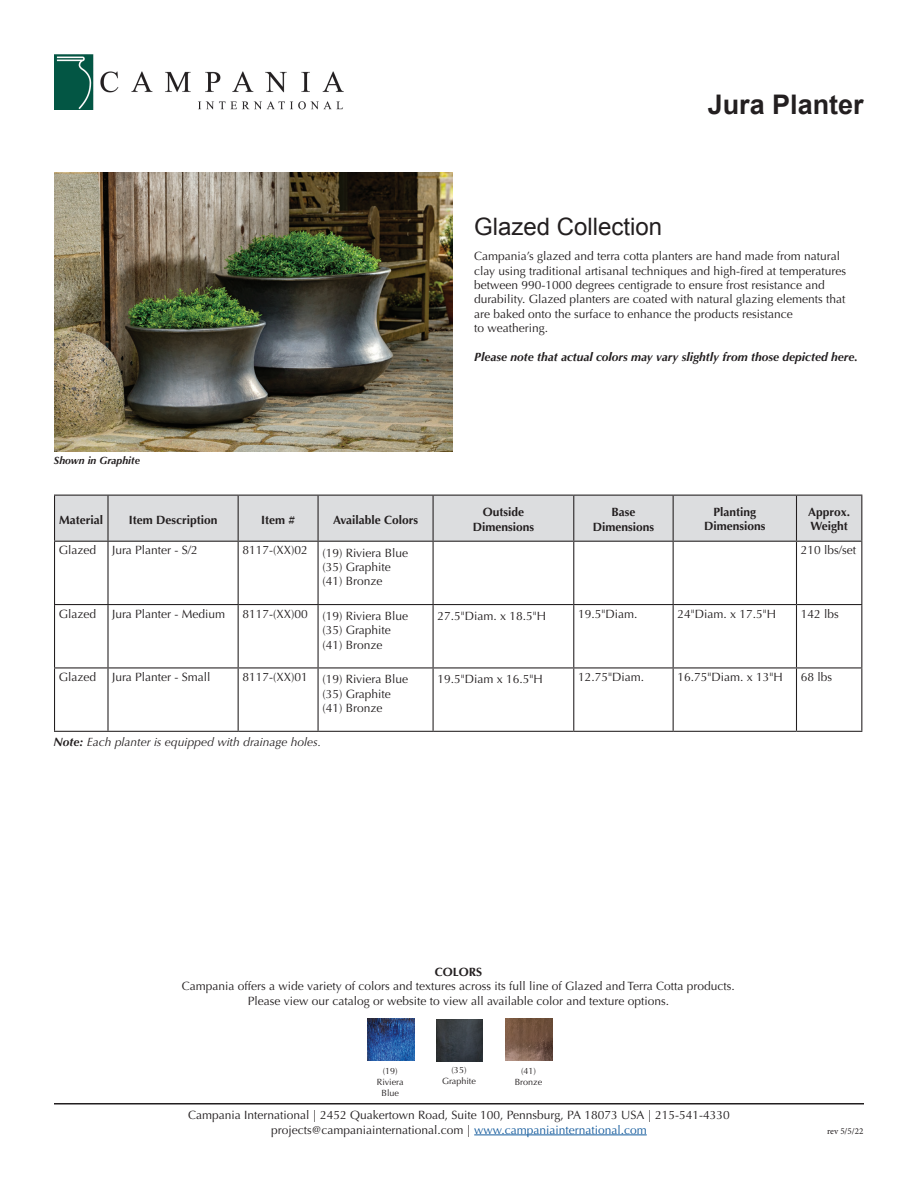
<style>
.page{position:relative;width:918px;height:1188px;background:#fff}
.page>*{position:absolute;margin:0;border:0;box-sizing:border-box;transform-origin:0 0}
.t1{font:700 27px "Arial";color:#231f20}
.t2{font:24px "Arial";color:#231f20}
.t3{font:12px/14.4px "Optima";color:#231f20}
.t4{font:700 12px/14.4px "Optima";color:#231f20;text-align:center}
.t5{font:italic 700 12px "Optima";color:#231f20}
.t6{font:italic 12px "Optima";color:#231f20}
.t7{font:italic 700 10.5px "Optima";color:#231f20}
.t8{font:9px/10.8px "Optima";color:#231f20;text-align:center}
.t9{font:9px "Minion Pro";color:#231f20}
.s1{font-weight:700}
.s2{color:#175d9e}
</style>
<div class="page">
<hr style="left:474px;top:1135px;width:173px;height:1px;background:#175d9e">
<hr style="left:54px;top:1103px;width:810px;height:2px;background:#231f20">
<img style="left:55px;top:54px;width:288px;height:56px">
<img style="left:54px;top:173px;width:399px;height:278px">
<div style="left:55px;top:496px;width:806px;height:45px;background:#dcdddf"></div>
<hr style="left:54px;top:495px;width:54px;height:1px;background:#231f20">
<hr style="left:54px;top:496px;width:1px;height:45px;background:#231f20">
<hr style="left:108px;top:495px;width:130px;height:1px;background:#231f20">
<hr style="left:107px;top:496px;width:2px;height:45px;background:#231f20">
<hr style="left:238px;top:495px;width:80px;height:1px;background:#231f20">
<hr style="left:238px;top:496px;width:1px;height:45px;background:#231f20">
<hr style="left:318px;top:495px;width:115px;height:1px;background:#231f20">
<hr style="left:318px;top:496px;width:1px;height:45px;background:#231f20">
<hr style="left:433px;top:495px;width:141px;height:1px;background:#231f20">
<hr style="left:433px;top:496px;width:1px;height:45px;background:#231f20">
<hr style="left:574px;top:495px;width:99px;height:1px;background:#231f20">
<hr style="left:573px;top:496px;width:1px;height:45px;background:#231f20">
<hr style="left:673px;top:495px;width:124px;height:1px;background:#231f20">
<hr style="left:673px;top:496px;width:1px;height:45px;background:#231f20">
<hr style="left:796px;top:495px;width:66px;height:1px;background:#231f20">
<hr style="left:796px;top:496px;width:1px;height:45px;background:#231f20">
<hr style="left:861px;top:496px;width:1px;height:45px;background:#231f20">
<hr style="left:54px;top:541px;width:54px;height:1px;background:#231f20">
<hr style="left:54px;top:542px;width:1px;height:62px;background:#231f20">
<hr style="left:108px;top:541px;width:130px;height:1px;background:#231f20">
<hr style="left:107px;top:542px;width:2px;height:62px;background:#231f20">
<hr style="left:238px;top:541px;width:80px;height:1px;background:#231f20">
<hr style="left:238px;top:542px;width:1px;height:62px;background:#231f20">
<hr style="left:318px;top:541px;width:115px;height:1px;background:#231f20">
<hr style="left:318px;top:542px;width:1px;height:62px;background:#231f20">
<hr style="left:433px;top:541px;width:141px;height:1px;background:#231f20">
<hr style="left:433px;top:542px;width:1px;height:62px;background:#231f20">
<hr style="left:574px;top:541px;width:99px;height:1px;background:#231f20">
<hr style="left:573px;top:542px;width:1px;height:62px;background:#231f20">
<hr style="left:673px;top:541px;width:124px;height:1px;background:#231f20">
<hr style="left:673px;top:542px;width:1px;height:62px;background:#231f20">
<hr style="left:796px;top:541px;width:66px;height:1px;background:#231f20">
<hr style="left:796px;top:542px;width:1px;height:62px;background:#231f20">
<hr style="left:861px;top:542px;width:1px;height:62px;background:#231f20">
<hr style="left:54px;top:604px;width:54px;height:1px;background:#231f20">
<hr style="left:54px;top:605px;width:1px;height:62px;background:#231f20">
<hr style="left:108px;top:604px;width:130px;height:1px;background:#231f20">
<hr style="left:107px;top:605px;width:2px;height:62px;background:#231f20">
<hr style="left:238px;top:604px;width:80px;height:1px;background:#231f20">
<hr style="left:238px;top:605px;width:1px;height:62px;background:#231f20">
<hr style="left:318px;top:604px;width:115px;height:1px;background:#231f20">
<hr style="left:318px;top:605px;width:1px;height:62px;background:#231f20">
<hr style="left:433px;top:604px;width:141px;height:1px;background:#231f20">
<hr style="left:433px;top:605px;width:1px;height:62px;background:#231f20">
<hr style="left:574px;top:604px;width:99px;height:1px;background:#231f20">
<hr style="left:573px;top:605px;width:1px;height:62px;background:#231f20">
<hr style="left:673px;top:604px;width:124px;height:1px;background:#231f20">
<hr style="left:673px;top:605px;width:1px;height:62px;background:#231f20">
<hr style="left:796px;top:604px;width:66px;height:1px;background:#231f20">
<hr style="left:796px;top:605px;width:1px;height:62px;background:#231f20">
<hr style="left:861px;top:605px;width:1px;height:62px;background:#231f20">
<hr style="left:54px;top:667px;width:54px;height:1px;background:#231f20">
<hr style="left:54px;top:668px;width:1px;height:63px;background:#231f20">
<hr style="left:108px;top:667px;width:130px;height:1px;background:#231f20">
<hr style="left:107px;top:668px;width:2px;height:63px;background:#231f20">
<hr style="left:238px;top:667px;width:80px;height:1px;background:#231f20">
<hr style="left:238px;top:668px;width:1px;height:63px;background:#231f20">
<hr style="left:318px;top:667px;width:115px;height:1px;background:#231f20">
<hr style="left:318px;top:668px;width:1px;height:63px;background:#231f20">
<hr style="left:433px;top:667px;width:141px;height:1px;background:#231f20">
<hr style="left:433px;top:668px;width:1px;height:63px;background:#231f20">
<hr style="left:574px;top:667px;width:99px;height:1px;background:#231f20">
<hr style="left:573px;top:668px;width:1px;height:63px;background:#231f20">
<hr style="left:673px;top:667px;width:124px;height:1px;background:#231f20">
<hr style="left:673px;top:668px;width:1px;height:63px;background:#231f20">
<hr style="left:796px;top:667px;width:66px;height:1px;background:#231f20">
<hr style="left:796px;top:668px;width:1px;height:63px;background:#231f20">
<hr style="left:861px;top:668px;width:1px;height:63px;background:#231f20">
<hr style="left:54px;top:731px;width:54px;height:1px;background:#231f20">
<hr style="left:108px;top:731px;width:130px;height:1px;background:#231f20">
<hr style="left:238px;top:731px;width:80px;height:1px;background:#231f20">
<hr style="left:318px;top:731px;width:115px;height:1px;background:#231f20">
<hr style="left:433px;top:731px;width:141px;height:1px;background:#231f20">
<hr style="left:574px;top:731px;width:99px;height:1px;background:#231f20">
<hr style="left:673px;top:731px;width:124px;height:1px;background:#231f20">
<hr style="left:796px;top:731px;width:66px;height:1px;background:#231f20">
<img style="left:436px;top:1019px;width:47px;height:43px">
<img style="left:367px;top:1018px;width:47px;height:43px">
<img style="left:506px;top:1018px;width:46px;height:43px">
<h1 class="t1" style="left:708px;top:87px;width:158px">Jura Planter</h1>
<p class="t7" style="left:54px;top:454px;width:87px">Shown in Graphite</p>
<h2 class="t2" style="left:474px;top:211px;width:190px">Glazed Collection</h2>
<p class="t3" style="left:474px;top:249px;width:373px">Campania’s glazed and terra cotta planters are hand made from natural clay using traditional artisanal techniques and high-fired at temperatures between 990-1000 degrees centigrade to ensure frost resistance and durability. Glazed planters are coated with natural glazing elements that are baked onto the surface to enhance the products resistance<br>to weathering.</p>
<p class="t5" style="left:474px;top:350px;width:385px">Please note that actual colors may vary slightly from those depicted here.</p>
<p class="t4" style="left:59px;top:513px;width:46px">Material</p>
<p class="t4" style="left:129px;top:513px;width:90px">Item Description</p>
<p class="t4" style="left:261px;top:513px;width:35px">Item #</p>
<p class="t4" style="left:333px;top:513px;width:87px">Available Colors</p>
<p class="t4" style="left:473px;top:505px;width:63px">Outside<br>Dimensions</p>
<p class="t4" style="left:593px;top:505px;width:63px">Base<br>Dimensions</p>
<p class="t4" style="left:704px;top:504px;width:63px">Planting<br>Dimensions</p>
<p class="t4" style="left:808px;top:504px;width:44px;text-align:left">Approx.<br>Weight</p>
<p class="t3" style="left:59px;top:543px;width:39px">Glazed</p>
<p class="t3" style="left:112px;top:543px;width:87px">Jura Planter - S/2</p>
<p class="t3" style="left:322px;top:545px;width:87px;text-indent:-80px">8117-(XX)02 (19) Riviera Blue (35) Graphite (41) Bronze</p>
<p class="t3" style="left:801px;top:543px;width:57px">210 lbs/set</p>
<p class="t3" style="left:59px;top:607px;width:39px">Glazed</p>
<p class="t3" style="left:112px;top:607px;width:115px">Jura Planter - Medium</p>
<p class="t3" style="left:322px;top:609px;width:87px;text-indent:-80px">8117-(XX)00 (19) Riviera Blue (35) Graphite (41) Bronze</p>
<p class="t3" style="left:437px;top:609px;width:110px">27.5"Diam. x 18.5"H</p>
<p class="t3" style="left:578px;top:607px;width:61px">19.5"Diam.</p>
<p class="t3" style="left:677px;top:607px;width:100px">24"Diam. x 17.5"H</p>
<p class="t3" style="left:801px;top:607px;width:40px">142 lbs</p>
<p class="t3" style="left:59px;top:670px;width:39px">Glazed</p>
<p class="t3" style="left:112px;top:670px;width:100px">Jura Planter - Small</p>
<p class="t3" style="left:322px;top:672px;width:87px;text-indent:-80px">8117-(XX)01 (19) Riviera Blue (35) Graphite (41) Bronze</p>
<p class="t3" style="left:437px;top:672px;width:107px">19.5"Diam x 16.5"H</p>
<p class="t3" style="left:578px;top:670px;width:68px">12.75"Diam.</p>
<p class="t3" style="left:677px;top:670px;width:107px">16.75"Diam. x 13"H</p>
<p class="t3" style="left:801px;top:670px;width:33px">68 lbs</p>
<p class="t6" style="left:54px;top:735px;width:269px"><span class="s1">Note:</span> Each planter is equipped with drainage holes.</p>
<p class="t4" style="left:435px;top:965px;width:49px">COLORS</p>
<p class="t3" style="left:182px;top:979px;width:555px;text-align:center">Campania offers a wide variety of colors and textures across its full line of Glazed and Terra Cotta products.<br>Please view our catalog or website to view all available color and texture options.</p>
<p class="t8" style="left:442px;top:1065px;width:35px">(35)<br>Graphite</p>
<p class="t8" style="left:377px;top:1066px;width:28px">(19)<br>Riviera<br>Blue</p>
<p class="t8" style="left:515px;top:1066px;width:29px">(41)<br>Bronze</p>
<p class="t3" style="left:188px;top:1108px;width:543px;text-align:center">Campania International | 2452 Quakertown Road, Suite 100, Pennsburg, PA 18073 USA | 215-541-4330 projects@campaniainternational.com | <span class="s2">www.campaniainternational.com</span></p>
<p class="t9" style="left:827px;top:1125px;width:38px">rev 5/5/22</p>
</div>
